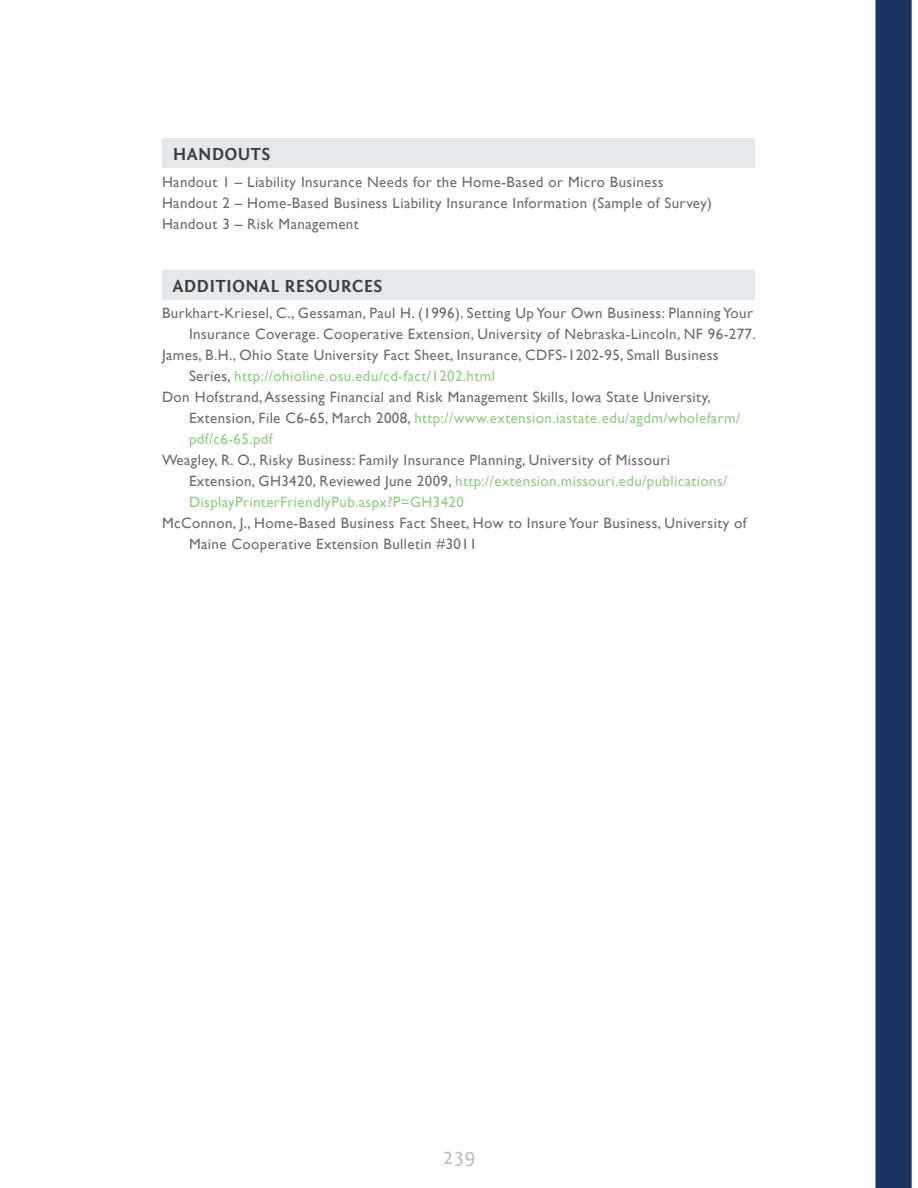
<style>
.page{position:relative;width:918px;height:1188px;background:#fff}
.page>*{position:absolute;margin:0;border:0;box-sizing:border-box;transform-origin:0 0}
.t1{font:21px "Fontin Sans";color:#bcbdc0}
.heading_4{font:700 18px "Fontin Sans";letter-spacing:.025em;color:#3e3e3f}
.references{font:15px/21px "Gill Sans";letter-spacing:.025em;color:#6c6d70}
.s1{color:#91cc84}
</style>
<div class="page">
<img style="left:754px;top:0;width:158px;height:1188px">
<div style="left:162px;top:138px;width:592px;height:30px;background:#e6e7e9"></div>
<div style="left:162px;top:270px;width:592px;height:30px;background:#e6e7e9"></div>
<p class="heading_4" style="left:173px;top:145px;width:99px">HANDOUTS</p>
<p class="references" style="left:162px;top:171px;width:503px">Handout 1 – Liability Insurance Needs for the Home-Based or Micro Business</p>
<p class="references" style="left:162px;top:192px;width:552px">Handout 2 – Home-Based Business Liability Insurance Information (Sample of Survey)</p>
<p class="references" style="left:162px;top:213px;width:198px">Handout 3 – Risk Management</p>
<p class="heading_4" style="left:173px;top:276px;width:211px">ADDITIONAL RESOURCES</p>
<p class="references" style="left:162px;top:303px;width:595px;text-align:right">Burkhart-Kriesel, C., Gessaman, Paul H. (1996). Setting Up Your Own Business: Planning Your<br>Insurance Coverage. Cooperative Extension, University of Nebraska-Lincoln, NF 96-277.</p>
<p class="references" style="left:189px;top:345px;width:531px;text-indent:-27px">James, B.H., Ohio State University Fact Sheet, Insurance, CDFS-1202-95, Small Business<br>Series, <span class="s1">http://ohioline.osu.edu/cd-fact/1202.html</span></p>
<p class="references" style="left:189px;top:387px;width:553px;text-indent:-27px">Don Hofstrand, Assessing Financial and Risk Management Skills, Iowa State University,<br>Extension, File C6-65, March 2008, <span class="s1">http://www.extension.iastate.edu/agdm/wholefarm/ pdf/c6-65.pdf</span></p>
<p class="references" style="left:189px;top:450px;width:540px;text-indent:-27px">Weagley, R. O., Risky Business: Family Insurance Planning, University of Missouri<br>Extension, GH3420, Reviewed June 2009, <span class="s1">http://extension.missouri.edu/publications/<br>DisplayPrinterFriendlyPub.aspx?P=GH3420</span></p>
<p class="references" style="left:189px;top:513px;width:559px;text-indent:-27px">McConnon, J., Home-Based Business Fact Sheet, How to Insure Your Business, University of<br>Maine Cooperative Extension Bulletin #3011</p>
<p class="t1" style="left:443px;top:1145px;width:34px">239</p>
</div>
